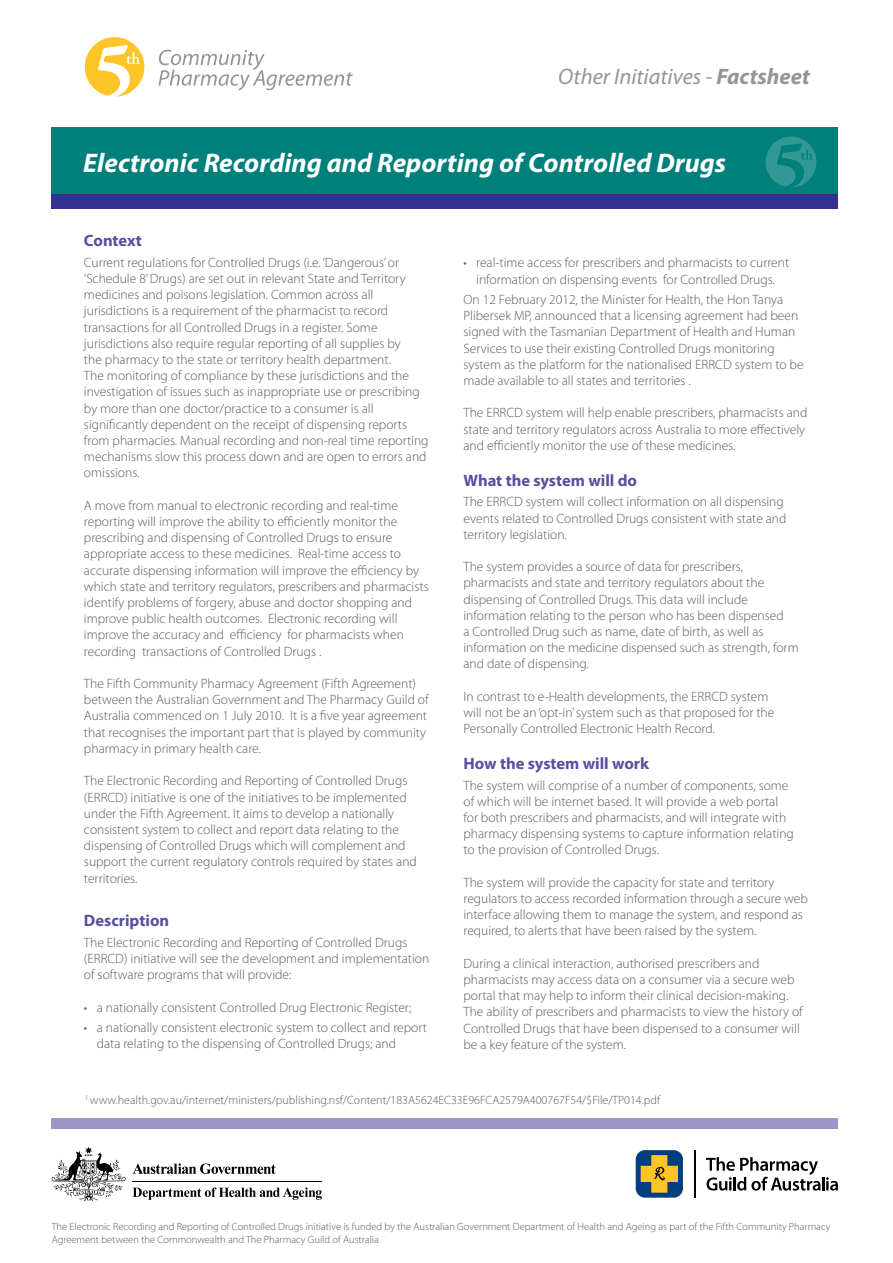
<style>
.page{position:relative;width:893px;height:1263px;background:#fff}
.page>*{position:absolute;margin:0;border:0;box-sizing:border-box;transform-origin:0 0}
.t1{font:italic 700 27px "Myriad Pro";color:#fff}
.t2{font:italic 22.5px "Myriad Pro";color:#939598}
.t3{font:700 16.5px "Myriad Pro";color:#5650a1}
.t4{font:300 13.5px/16.2px "Myriad Pro";color:#58595b}
.t5{font:300 12px "Myriad Pro";color:#58595b}
.t6{font:300 10.5px/12.6px "Myriad Pro";color:#58595b}
.s1{font-weight:700}
</style>
<div class="page">
<svg style="left:85px;top:37px;width:59px;height:60px"></svg>
<svg style="left:158px;top:50px;width:195px;height:41px"></svg>
<div style="left:51px;top:128px;width:787px;height:77px;background:#007f7b"></div>
<div style="left:51px;top:194px;width:787px;height:15px;background:#333092"></div>
<svg style="left:765px;top:136px;width:51px;height:51px"></svg>
<div style="left:51px;top:1118px;width:787px;height:11px;background:#9d95c9"></div>
<svg style="left:706px;top:1157px;width:132px;height:33px"></svg>
<hr style="left:695px;top:1150px;width:1px;height:48px;background:#000">
<div style="left:636px;top:1150px;width:47px;height:48px;background:#003e7e;border-radius:9px"></div>
<svg style="left:641px;top:1155px;width:37px;height:38px"></svg>
<svg style="left:133px;top:1163px;width:143px;height:11px"></svg>
<svg style="left:52px;top:1147px;width:74px;height:54px"></svg>
<hr style="left:133px;top:1181px;width:189px;height:1px;background:#000">
<svg style="left:133px;top:1187px;width:189px;height:13px"></svg>
<h2 class="t2" style="left:558px;top:62px;width:253px">Other Initiatives - <span class="s1">Factsheet</span></h2>
<h1 class="t1" style="left:83px;top:145px;width:644px">Electronic Recording and Reporting of Controlled Drugs</h1>
<p class="t3" style="left:84px;top:230px;width:59px">Context</p>
<p class="t4" style="left:84px;top:254px;width:346px">Current regulations for Controlled Drugs (i.e. ‘Dangerous’ or ‘Schedule 8’ Drugs) are set out in relevant State and Territory medicines and poisons legislation. Common across all jurisdictions is a requirement of the pharmacist to record transactions for all Controlled Drugs in a register. Some jurisdictions also require regular reporting of all supplies by<br>the pharmacy to the state or territory health department.<br>The monitoring of compliance by these jurisdictions and the investigation of issues such as inappropriate use or prescribing by more than one doctor/practice to a consumer is all significantly dependent on the receipt of dispensing reports from pharmacies. Manual recording and non-real time reporting mechanisms slow this process down and are open to errors and omissions.</p>
<p class="t4" style="left:84px;top:497px;width:346px">A move from manual to electronic recording and real-time reporting will improve the ability to efficiently monitor the prescribing and dispensing of Controlled Drugs to ensure appropriate access to these medicines. Real-time access to accurate dispensing information will improve the efficiency by which state and territory regulators, prescribers and pharmacists identify problems of forgery, abuse and doctor shopping and improve public health outcomes. Electronic recording will improve the accuracy and efficiency for pharmacists when recording transactions of Controlled Drugs .</p>
<p class="t4" style="left:84px;top:675px;width:346px">The Fifth Community Pharmacy Agreement (Fifth Agreement) between the Australian Government and The Pharmacy Guild of Australia commenced on 1 July 2010. It is a five year agreement that recognises the important part that is played by community pharmacy in primary health care.</p>
<p class="t4" style="left:84px;top:772px;width:334px">The Electronic Recording and Reporting of Controlled Drugs (ERRCD) initiative is one of the initiatives to be implemented under the Fifth Agreement. It aims to develop a nationally consistent system to collect and report data relating to the dispensing of Controlled Drugs which will complement and support the current regulatory controls required by states and territories.</p>
<p class="t3" style="left:84px;top:910px;width:87px">Description</p>
<p class="t4" style="left:84px;top:934px;width:347px">The Electronic Recording and Reporting of Controlled Drugs (ERRCD) initiative will see the development and implementation of software programs that will provide:</p>
<p class="t4" style="left:84px;top:999px;width:329px">• a nationally consistent Controlled Drug Electronic Register;</p>
<p class="t4" style="left:97px;top:1019px;width:332px;text-indent:-13px">• a nationally consistent electronic system to collect and report data relating to the dispensing of Controlled Drugs; and</p>
<p class="t4" style="left:463px;top:255px;width:327px;text-align:center">• real-time access for prescribers and pharmacists to current information on dispensing events for Controlled Drugs.</p>
<p class="t4" style="left:463px;top:291px;width:342px">On 12 February 2012, the Minister for Health, the Hon Tanya Plibersek MP, announced that a licensing agreement had been signed with the Tasmanian Department of Health and Human Services to use their existing Controlled Drugs monitoring system as the platform for the nationalised ERRCD system to be made available to all states and territories .</p>
<p class="t4" style="left:463px;top:405px;width:345px">The ERRCD system will help enable prescribers, pharmacists and state and territory regulators across Australia to more effectively and efficiently monitor the use of these medicines.</p>
<p class="t3" style="left:463px;top:470px;width:175px">What the system will do</p>
<p class="t4" style="left:463px;top:494px;width:325px">The ERRCD system will collect information on all dispensing events related to Controlled Drugs consistent with state and territory legislation.</p>
<p class="t4" style="left:463px;top:558px;width:337px">The system provides a source of data for prescribers, pharmacists and state and territory regulators about the dispensing of Controlled Drugs. This data will include information relating to the person who has been dispensed<br>a Controlled Drug such as name, date of birth, as well as information on the medicine dispensed such as strength, form and date of dispensing.</p>
<p class="t4" style="left:463px;top:688px;width:312px">In contrast to e-Health developments, the ERRCD system will not be an ‘opt-in’ system such as that proposed for the<br>Personally Controlled Electronic Health Record.</p>
<p class="t3" style="left:463px;top:753px;width:187px">How the system will work</p>
<p class="t4" style="left:463px;top:777px;width:332px">The system will comprise of a number of components, some of which will be internet based. It will provide a web portal for both prescribers and pharmacists, and will integrate with pharmacy dispensing systems to capture information relating to the provision of Controlled Drugs.</p>
<p class="t4" style="left:463px;top:874px;width:346px">The system will provide the capacity for state and territory regulators to access recorded information through a secure web interface allowing them to manage the system, and respond as required, to alerts that have been raised by the system.</p>
<p class="t4" style="left:463px;top:955px;width:341px">During a clinical interaction, authorised prescribers and pharmacists may access data on a consumer via a secure web portal that may help to inform their clinical decision-making.<br>The ability of prescribers and pharmacists to view the history of Controlled Drugs that have been dispensed to a consumer will be a key feature of the system.</p>
<p class="t5" style="left:85px;top:1093px;width:577px"><sup>1</sup> www.health.gov.au/internet/ministers/publishing.nsf/Content/183A5624EC33E96FCA2579A400767F54/$File/TP014.pdf</p>
<p class="t6" style="left:52px;top:1220px;width:780px">The Electronic Recording and Reporting of Controlled Drugs initiative is funded by the Australian Government Department of Health and Ageing as part of the Fifth Community Pharmacy<br>Agreement between the Commonwealth and The Pharmacy Guild of Australia</p>
</div>
